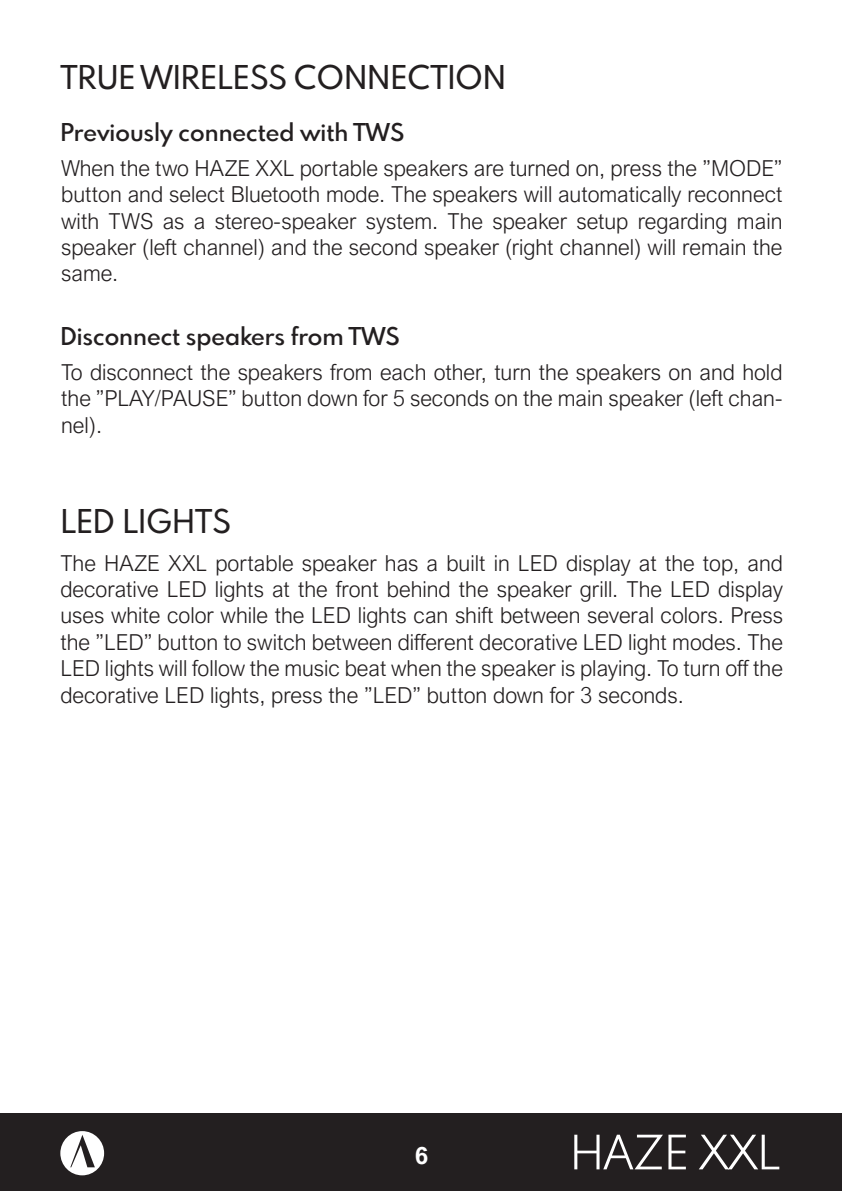
<style>
.page{position:relative;width:842px;height:1191px;background:#fff}
.page>*{position:absolute;margin:0;border:0;box-sizing:border-box;transform-origin:0 0}
.t1{font:500 32px "Spartan MB";color:#231f20}
.t2{font:600 24px "Spartan MB";color:#231f20}
.t3{font:700 24px "Arial Nova";color:#fff}
.t4{font:300 22px/26.4px "Arial Nova";color:#231f20;text-align:justify}
</style>
<div class="page">
<div style="left:0;top:1113px;width:842px;height:78px;background:#231f20"></div>
<svg style="left:60px;top:1131px;width:44px;height:44px"></svg>
<svg style="left:574px;top:1134px;width:112px;height:35px"></svg>
<svg style="left:699px;top:1134px;width:80px;height:35px"></svg>
<h1 class="t1" style="left:60px;top:55px;width:447px">TRUE WIRELESS CONNECTION</h1>
<p class="t2" style="left:60px;top:115px;width:345px">Previously connected with TWS</p>
<p class="t4" style="left:61px;top:155px;width:723px">When the two HAZE XXL portable speakers are turned on, press the ”MODE” button and select Bluetooth mode. The speakers will automatically reconnect with TWS as a stereo-speaker system. The speaker setup regarding main speaker (left channel) and the second speaker (right channel) will remain the same.</p>
<p class="t2" style="left:60px;top:319px;width:341px">Disconnect speakers from TWS</p>
<p class="t4" style="left:61px;top:359px;width:723px">To disconnect the speakers from each other, turn the speakers on and hold the ”PLAY/PAUSE” button down for 5 seconds on the main speaker (left chan&shy;nel).</p>
<h1 class="t1" style="left:60px;top:499px;width:172px">LED LIGHTS</h1>
<p class="t4" style="left:60px;top:550px;width:724px">The HAZE XXL portable speaker has a built in LED display at the top, and decorative LED lights at the front behind the speaker grill. The LED display uses white color while the LED lights can shift between several colors. Press the ”LED” button to switch between different decorative LED light modes. The LED lights will follow the music beat when the speaker is playing. To turn off the decorative LED lights, press the ”LED” button down for 3 seconds.</p>
<p class="t3" style="left:415px;top:1141px;width:15px">6</p>
</div>
